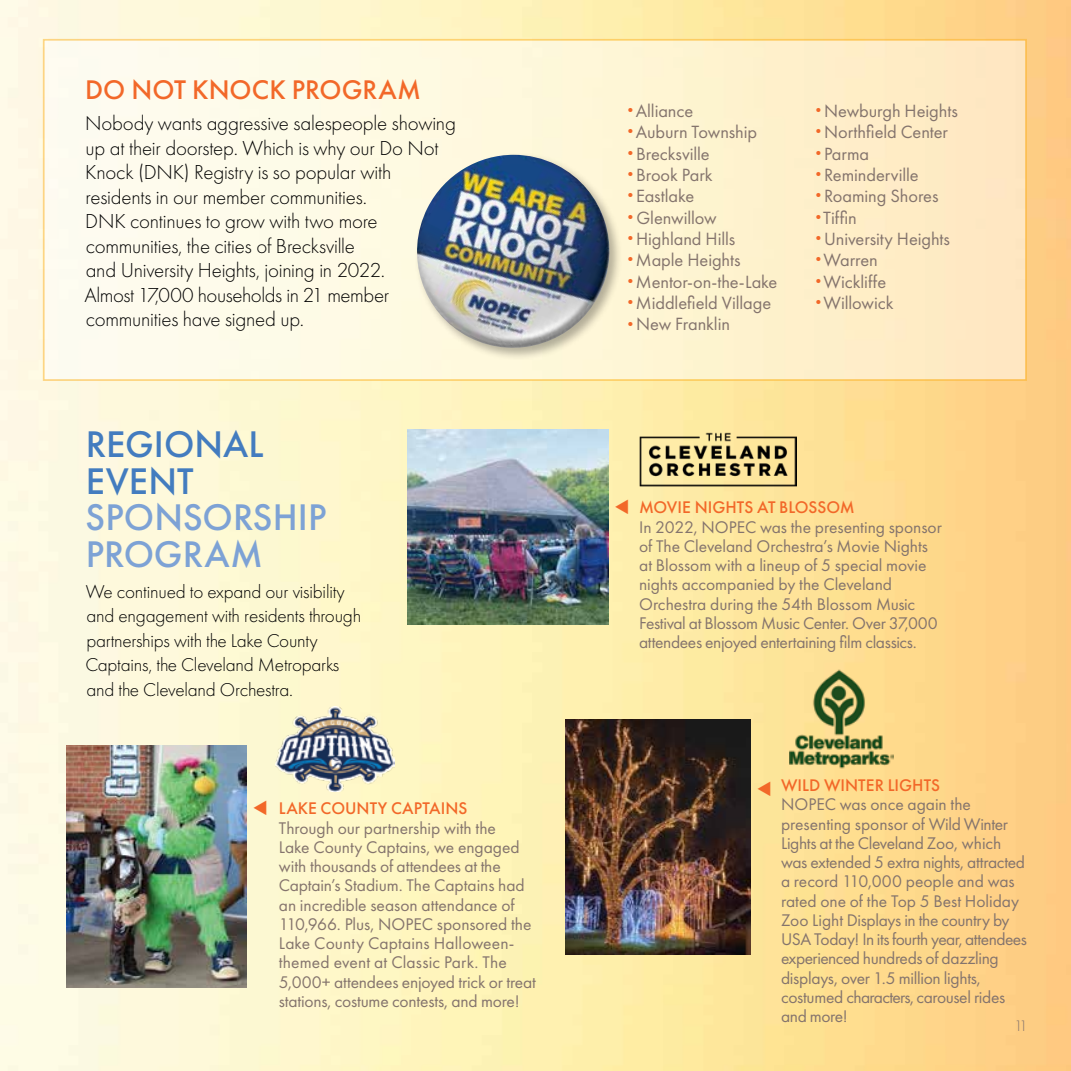
<style>
.page{position:relative;width:1071px;height:1071px;background:#fff}
.page>*{position:absolute;margin:0;border:0;box-sizing:border-box;transform-origin:0 0}
.t1{font:500 38.5px/36.8px "Futura PT";color:#7da2d5}
.t2{font:500 38.5px/36.8px "Futura PT";color:#437cbf}
.t3{font:500 28px "Futura PT";color:#f26829}
.t4{font:300 21px/24.5px "Futura PT";letter-spacing:-.01em;color:#000}
.t5{font:300 19.25px/24.5px "Futura PT";letter-spacing:-.01em;color:#000}
.t6{font:18.38px "Futura PT";letter-spacing:-.005em;color:#84746d}
.t7{font:17.5px/19.2px "Futura PT";letter-spacing:-.005em;color:#84746d}
.t8{font:500 17.5px "Futura PT";color:#f26829}
.t9{font:300 15.75px "Futura PT";color:#84746d}
.s1{font-size:14.7px;color:#f26829}
</style>
<div class="page">
<img style="left:0;top:0;width:1071px;height:1071px">
<div style="left:43px;top:39px;width:984px;height:342px;background:linear-gradient(to right,#fefff3,#ffeabf)"></div>
<img style="left:403px;top:155px;width:220px;height:207px">
<img style="left:66px;top:746px;width:180px;height:242px">
<img style="left:566px;top:719px;width:184px;height:235px">
<img style="left:276px;top:707px;width:118px;height:84px">
<img style="left:790px;top:666px;width:104px;height:104px">
<img style="left:408px;top:430px;width:200px;height:195px">
<img style="left:640px;top:433px;width:157px;height:54px">
<svg style="left:758px;top:782px;width:12px;height:14px"></svg>
<svg style="left:615px;top:500px;width:13px;height:14px"></svg>
<svg style="left:254px;top:801px;width:12px;height:14px"></svg>
<h2 class="t3" style="left:85px;top:73px;width:337px">DO NOT KNOCK PROGRAM</h2>
<p class="t4" style="left:84px;top:111px;width:373px">Nobody wants aggressive salespeople showing up at their doorstep. Which is why our Do Not Knock (DNK) Registry is so popular with residents in our member communities.<br>DNK continues to grow with two more communities, the cities of Brecksville<br>and University Heights, joining in 2022.<br>Almost 17,000 households in 21 member communities have signed up.</p>
<p class="t6" style="left:623px;top:100px;width:72px"><span class="s1">•</span>Alliance</p>
<p class="t6" style="left:623px;top:121px;width:135px"><span class="s1">•</span>Auburn Township</p>
<p class="t6" style="left:623px;top:143px;width:88px"><span class="s1">•</span>Brecksville</p>
<p class="t6" style="left:623px;top:164px;width:91px"><span class="s1">•</span>Brook Park</p>
<p class="t6" style="left:623px;top:185px;width:72px"><span class="s1">•</span>Eastlake</p>
<p class="t6" style="left:623px;top:207px;width:95px"><span class="s1">•</span>Glenwillow</p>
<p class="t6" style="left:623px;top:228px;width:113px"><span class="s1">•</span>Highland Hills</p>
<p class="t6" style="left:623px;top:249px;width:119px"><span class="s1">•</span>Maple Heights</p>
<p class="t6" style="left:623px;top:271px;width:156px"><span class="s1">•</span>Mentor-on-the-Lake</p>
<p class="t6" style="left:623px;top:292px;width:150px"><span class="s1">•</span>Middlefield Village</p>
<p class="t6" style="left:623px;top:313px;width:108px"><span class="s1">•</span>New Franklin</p>
<p class="t6" style="left:811px;top:100px;width:148px"><span class="s1">•</span>Newburgh Heights</p>
<p class="t6" style="left:811px;top:121px;width:138px"><span class="s1">•</span>Northfield Center</p>
<p class="t6" style="left:811px;top:143px;width:60px"><span class="s1">•</span>Parma</p>
<p class="t6" style="left:811px;top:164px;width:109px"><span class="s1">•</span>Reminderville</p>
<p class="t6" style="left:811px;top:185px;width:129px"><span class="s1">•</span>Roaming Shores</p>
<p class="t6" style="left:811px;top:207px;width:47px"><span class="s1">•</span>Tiffin</p>
<p class="t6" style="left:811px;top:228px;width:140px"><span class="s1">•</span>University Heights</p>
<p class="t6" style="left:811px;top:249px;width:68px"><span class="s1">•</span>Warren</p>
<p class="t6" style="left:811px;top:271px;width:76px"><span class="s1">•</span>Wickliffe</p>
<p class="t6" style="left:811px;top:292px;width:84px"><span class="s1">•</span>Willowick</p>
<h1 class="t2" style="left:86px;top:426px;width:179px">REGIONAL<br>EVENT</h1>
<h1 class="t1" style="left:86px;top:499px;width:243px">SPONSORSHIP<br>PROGRAM</h1>
<p class="t8" style="left:639px;top:497px;width:217px">MOVIE NIGHTS AT BLOSSOM</p>
<p class="t7" style="left:639px;top:517px;width:304px">In 2022, NOPEC was the presenting sponsor of The Cleveland Orchestra’s Movie Nights at Blossom with a lineup of 5 special movie nights accompanied by the Cleveland Orchestra during the 54th Blossom Music Festival at Blossom Music Center. Over 37,000 attendees enjoyed entertaining film classics.</p>
<p class="t5" style="left:86px;top:579px;width:277px">We continued to expand our visibility and engagement with residents through partnerships with the Lake County Captains, the Cleveland Metroparks and the Cleveland Orchestra.</p>
<p class="t8" style="left:279px;top:798px;width:190px">LAKE COUNTY CAPTAINS</p>
<p class="t7" style="left:279px;top:818px;width:259px">Through our partnership with the<br>Lake County Captains, we engaged with thousands of attendees at the Captain’s Stadium. The Captains had an incredible season attendance of 110,966. Plus, NOPEC sponsored the Lake County Captains Halloween&shy;themed event at Classic Park. The 5,000+ attendees enjoyed trick or treat stations, costume contests, and more!</p>
<p class="t8" style="left:781px;top:775px;width:161px">WILD WINTER LIGHTS</p>
<p class="t7" style="left:781px;top:795px;width:247px">NOPEC was once again the presenting sponsor of Wild Winter<br>Lights at the Cleveland Zoo, which was extended 5 extra nights, attracted a record 110,000 people and was rated one of the Top 5 Best Holiday<br>Zoo Light Displays in the country by<br>USA Today! In its fourth year, attendees experienced hundreds of dazzling displays, over 1.5 million lights, costumed characters, carousel rides and more!</p>
<p class="t9" style="left:1014px;top:1017px;width:15px">11</p>
</div>
